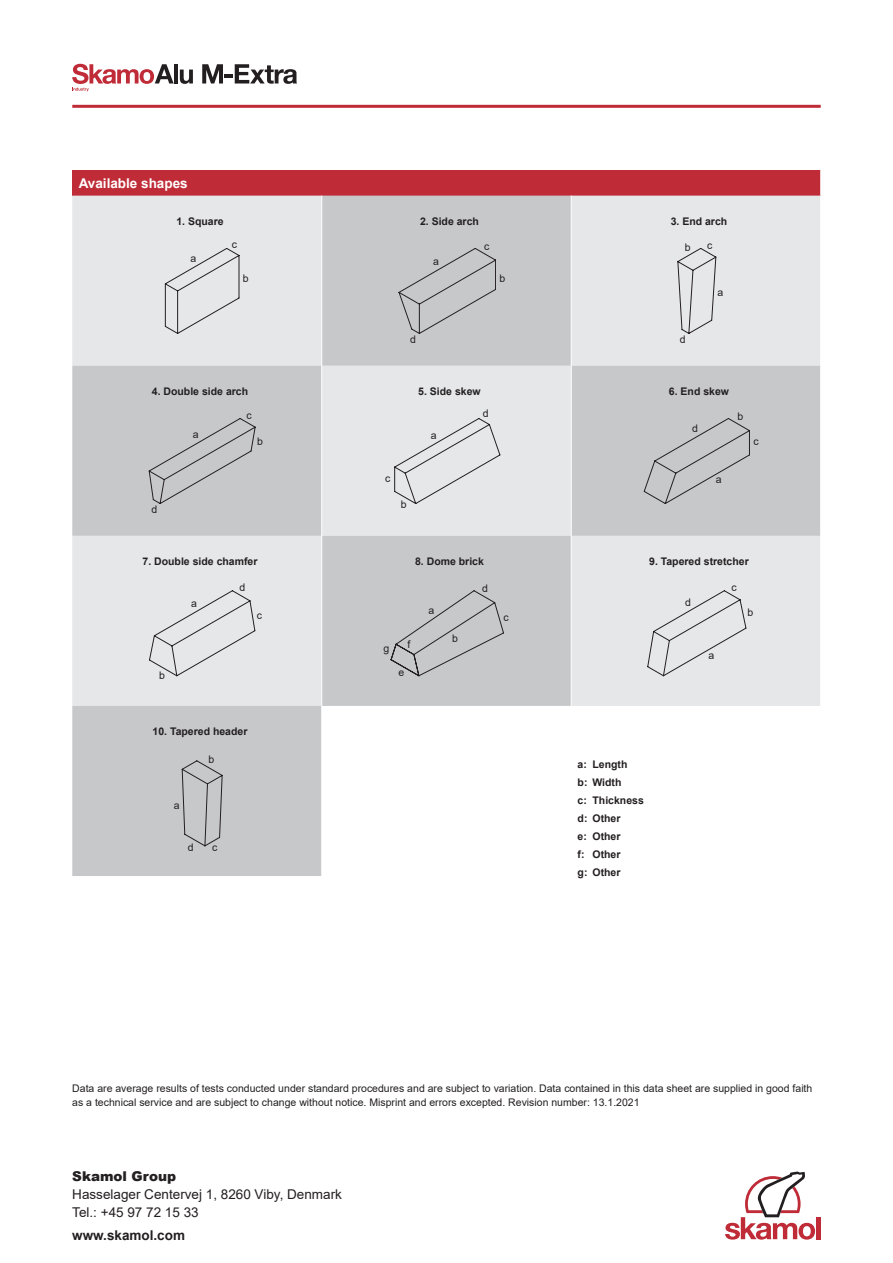
<style>
.page{position:relative;width:893px;height:1263px;background:#fff}
.page>*{position:absolute;margin:0;border:0;box-sizing:border-box;transform-origin:0 0}
.t1{font:13.5px/18px "Arial";color:#231f20}
.t2{font:700 13.5px "Arial";color:#fff}
.t3{font:700 13.5px "Arial";color:#231f20}
.t4{font:900 13.5px "Arial";color:#231f20}
.t5{font:10.5px/13.5px "Arial";color:#231f20}
.t6{font:700 10.5px/18px "Arial";color:#231f20}
</style>
<div class="page">
<hr style="left:174px;top:64px;width:4px;height:19px;background:#231f20">
<svg style="left:180px;top:70px;width:13px;height:14px"></svg>
<svg style="left:202px;top:64px;width:95px;height:20px"></svg>
<svg style="left:72px;top:64px;width:102px;height:27px"></svg>
<div style="left:72px;top:170px;width:749px;height:26px;background:#bf2b37"></div>
<svg style="left:72px;top:196px;width:748px;height:680px"></svg>
<svg style="left:820px;top:170px;width:1px;height:26px"></svg>
<hr style="left:321px;top:196px;width:1px;height:170px;background:#fff">
<hr style="left:571px;top:196px;width:1px;height:170px;background:#fff">
<hr style="left:321px;top:366px;width:1px;height:170px;background:#fff">
<hr style="left:571px;top:366px;width:1px;height:170px;background:#fff">
<hr style="left:321px;top:536px;width:1px;height:170px;background:#fff">
<hr style="left:571px;top:536px;width:1px;height:170px;background:#fff">
<hr style="left:321px;top:706px;width:1px;height:170px;background:#fff">
<hr style="left:571px;top:706px;width:1px;height:170px;background:#fff">
<svg style="left:165px;top:248px;width:74px;height:86px;background:#dbdbdd"></svg>
<svg style="left:149px;top:418px;width:106px;height:86px;background:#bfbfc1"></svg>
<svg style="left:394px;top:418px;width:106px;height:86px;background:#dcdddf"></svg>
<svg style="left:644px;top:418px;width:106px;height:86px;background:#bfc0c2"></svg>
<svg style="left:149px;top:590px;width:106px;height:86px;background:#dcdddf"></svg>
<svg style="left:391px;top:590px;width:113px;height:86px;background:#bebfc1"></svg>
<svg style="left:647px;top:590px;width:99px;height:86px;background:#dcdddf"></svg>
<svg style="left:182px;top:760px;width:41px;height:86px;background:#b8b8ba"></svg>
<svg style="left:677px;top:248px;width:39px;height:86px;background:#d3d4d5"></svg>
<svg style="left:399px;top:248px;width:97px;height:86px;background:#bebfc1"></svg>
<hr style="left:72px;top:105px;width:749px;height:3px;background:#bf2b37">
<div style="left:816px;top:1217px;width:5px;height:22px;background:#bf2b37"></div>
<svg style="left:725px;top:1171px;width:90px;height:68px"></svg>
<p class="t2" style="left:79px;top:173px;width:111px">Available shapes</p>
<p class="t6" style="left:176px;top:212px;width:49px">1. Square</p>
<p class="t6" style="left:420px;top:212px;width:60px">2. Side arch</p>
<p class="t6" style="left:671px;top:212px;width:58px">3. End arch</p>
<p class="t5" style="left:190px;top:251px;width:7px">a</p>
<p class="t5" style="left:232px;top:237px;width:7px">c</p>
<p class="t5" style="left:484px;top:239px;width:7px">c</p>
<p class="t5" style="left:433px;top:255px;width:7px">a</p>
<p class="t5" style="left:243px;top:271px;width:7px">b</p>
<p class="t5" style="left:499px;top:271px;width:7px">b</p>
<p class="t5" style="left:410px;top:333px;width:7px">d</p>
<p class="t5" style="left:685px;top:240px;width:7px">b</p>
<p class="t5" style="left:680px;top:333px;width:7px">d</p>
<p class="t5" style="left:707px;top:238px;width:7px">c</p>
<p class="t5" style="left:717px;top:286px;width:7px">a</p>
<p class="t6" style="left:152px;top:382px;width:98px">4. Double side arch</p>
<p class="t6" style="left:418px;top:382px;width:64px">5. Side skew</p>
<p class="t6" style="left:669px;top:382px;width:62px">6. End skew</p>
<p class="t5" style="left:193px;top:428px;width:7px">a</p>
<p class="t5" style="left:247px;top:408px;width:7px">c</p>
<p class="t5" style="left:257px;top:434px;width:7px">b</p>
<p class="t5" style="left:431px;top:428px;width:7px">a</p>
<p class="t5" style="left:483px;top:407px;width:7px">d</p>
<p class="t5" style="left:692px;top:421px;width:7px">d</p>
<p class="t5" style="left:738px;top:409px;width:7px">b</p>
<p class="t5" style="left:754px;top:435px;width:7px">c</p>
<p class="t5" style="left:151px;top:503px;width:7px">d</p>
<p class="t5" style="left:385px;top:472px;width:7px">c</p>
<p class="t5" style="left:401px;top:497px;width:7px">b</p>
<p class="t5" style="left:716px;top:473px;width:7px">a</p>
<p class="t6" style="left:143px;top:552px;width:116px">7. Double side chamfer</p>
<p class="t6" style="left:415px;top:552px;width:70px">8. Dome brick</p>
<p class="t6" style="left:649px;top:552px;width:101px">9. Tapered stretcher</p>
<p class="t5" style="left:191px;top:596px;width:7px">a</p>
<p class="t5" style="left:240px;top:581px;width:7px">d</p>
<p class="t5" style="left:257px;top:609px;width:7px">c</p>
<p class="t5" style="left:159px;top:668px;width:7px">b</p>
<p class="t6" style="left:153px;top:722px;width:96px">10. Tapered header</p>
<p class="t5" style="left:174px;top:798px;width:7px">a</p>
<p class="t5" style="left:188px;top:840px;width:7px">d</p>
<p class="t5" style="left:209px;top:753px;width:7px">b</p>
<p class="t5" style="left:212px;top:840px;width:7px">c</p>
<p class="t5" style="left:383px;top:642px;width:7px">g</p>
<p class="t5" style="left:407px;top:637px;width:4px">f</p>
<p class="t5" style="left:398px;top:666px;width:7px">e</p>
<p class="t5" style="left:428px;top:603px;width:7px">a</p>
<p class="t5" style="left:452px;top:631px;width:7px">b</p>
<p class="t5" style="left:482px;top:581px;width:7px">d</p>
<p class="t5" style="left:504px;top:611px;width:7px">c</p>
<p class="t6" style="left:578px;top:755px;width:68px">a: Length<br>b: Width<br>c: Thickness d: Other<br>e: Other<br>f: Other<br>g: Other</p>
<p class="t5" style="left:685px;top:595px;width:7px">d</p>
<p class="t5" style="left:709px;top:648px;width:7px">a</p>
<p class="t5" style="left:731px;top:581px;width:7px">c</p>
<p class="t5" style="left:747px;top:605px;width:7px">b</p>
<p class="t5" style="left:72px;top:1081px;width:742px">Data are average results of tests conducted under standard procedures and are subject to variation. Data contained in this data sheet are supplied in good faith as a technical service and are subject to change without notice. Misprint and errors excepted. Revision number: 13.1.2021</p>
<p class="t4" style="left:72px;top:1166px;width:105px">Skamol Group</p>
<p class="t1" style="left:72px;top:1185px;width:271px">Hasselager Centervej 1, 8260 Viby, Denmark<br>Tel.: +45 97 72 15 33</p>
<p class="t3" style="left:72px;top:1225px;width:114px">www.skamol.com</p>
</div>
